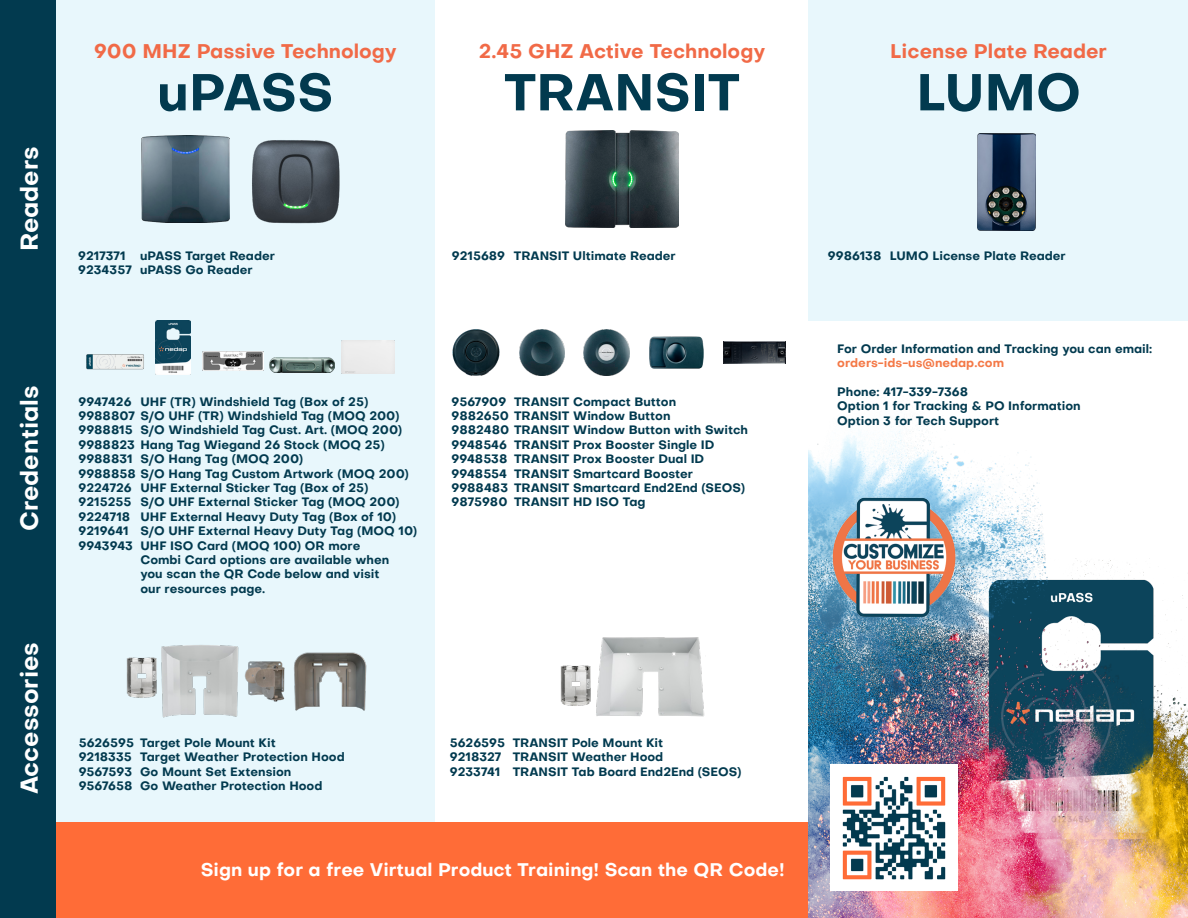
<style>
.page{position:relative;width:1188px;height:918px;background:#fff}
.page>*{position:absolute;margin:0;border:0;box-sizing:border-box;transform-origin:0 0}
.t1{font:700 51px "Objectivity";color:#023a4f}
.t2{font:700 24px "Objectivity";color:#fff}
.t3{font:700 19.5px "Objectivity";color:#f16a47}
.t4{font:700 18px "Objectivity";color:#fff}
.t5{font:700 12px/14.4px "Objectivity";color:#023a4f}
.s1{color:#f47947}
</style>
<div class="page">
<div style="left:56px;top:0;width:379px;height:918px;background:#e8f7fc"></div>
<div style="left:809px;top:0;width:379px;height:321px;background:#e8f7fc"></div>
<div style="left:0;top:822px;width:1188px;height:96px;background:#ff6c37"></div>
<div style="left:0;top:0;width:56px;height:918px;background:#023a4f"></div>
<img style="left:565px;top:130px;width:114px;height:98px">
<img style="left:142px;top:135px;width:35px;height:88px">
<img style="left:978px;top:133px;width:58px;height:97px">
<img style="left:202px;top:352px;width:61px;height:18px">
<img style="left:269px;top:357px;width:65px;height:15px">
<img style="left:156px;top:321px;width:35px;height:53px">
<img style="left:86px;top:354px;width:58px;height:16px">
<div style="left:342px;top:340px;width:52px;height:34px;background:#ececec"></div>
<img style="left:600px;top:637px;width:105px;height:80px">
<img style="left:560px;top:656px;width:57px;height:60px">
<img style="left:809px;top:424px;width:379px;height:494px">
<img style="left:830px;top:764px;width:128px;height:127px">
<img style="left:830px;top:495px;width:128px;height:123px">
<img style="left:583px;top:329px;width:47px;height:47px">
<img style="left:649px;top:337px;width:55px;height:32px">
<img style="left:723px;top:342px;width:62px;height:21px">
<img style="left:126px;top:657px;width:19px;height:41px">
<img style="left:145px;top:645px;width:100px;height:73px">
<img style="left:519px;top:329px;width:45px;height:47px">
<img style="left:452px;top:329px;width:48px;height:47px">
<img style="left:177px;top:135px;width:163px;height:89px">
<img style="left:294px;top:652px;width:72px;height:59px">
<img style="left:245px;top:661px;width:40px;height:41px">
<p class="t2" style="left:12px;top:251px;width:106px;rotate:-90deg">Readers</p>
<p class="t2" style="left:12px;top:531px;width:147px;rotate:-90deg">Credentials</p>
<p class="t2" style="left:12px;top:794px;width:154px;rotate:-90deg">Accessories</p>
<p class="t3" style="left:94px;top:37px;width:304px">900 MHZ Passive Technology</p>
<p class="t1" style="left:157px;top:56px;width:178px">uPASS</p>
<p class="t3" style="left:479px;top:37px;width:288px">2.45 GHZ Active Technology</p>
<p class="t1" style="left:504px;top:56px;width:237px">TRANSIT</p>
<p class="t3" style="left:890px;top:37px;width:218px">License Plate Reader</p>
<p class="t1" style="left:916px;top:56px;width:166px">LUMO</p>
<p class="t5" style="left:78px;top:248px;width:49px">9217371</p>
<p class="t5" style="left:78px;top:262px;width:55px">9234357</p>
<p class="t5" style="left:140px;top:248px;width:136px">uPASS Target Reader</p>
<p class="t5" style="left:140px;top:262px;width:114px">uPASS Go Reader</p>
<p class="t5" style="left:140px;top:394px;width:229px">UHF (TR) Windshield Tag (Box of 25)</p>
<p class="t5" style="left:140px;top:408px;width:260px">S/O UHF (TR) Windshield Tag (MOQ 200)</p>
<p class="t5" style="left:140px;top:423px;width:263px">S/O Windshield Tag Cust. Art. (MOQ 200)</p>
<p class="t5" style="left:140px;top:437px;width:246px">Hang Tag Wiegand 26 Stock (MOQ 25)</p>
<p class="t5" style="left:140px;top:452px;width:164px">S/O Hang Tag (MOQ 200)</p>
<p class="t5" style="left:79px;top:466px;width:332px">9988858 S/O Hang Tag Custom Artwork (MOQ 200)</p>
<p class="t5" style="left:140px;top:480px;width:230px">UHF External Sticker Tag (Box of 25)</p>
<p class="t5" style="left:140px;top:495px;width:261px">S/O UHF External Sticker Tag (MOQ 200)</p>
<p class="t5" style="left:140px;top:509px;width:257px">UHF External Heavy Duty Tag (Box of 10)</p>
<p class="t5" style="left:140px;top:524px;width:278px">S/O UHF External Heavy Duty Tag (MOQ 10)</p>
<p class="t5" style="left:140px;top:538px;width:222px">UHF ISO Card (MOQ 100) OR more</p>
<p class="t5" style="left:140px;top:552px;width:250px">Combi Card options are available when</p>
<p class="t5" style="left:140px;top:567px;width:241px">you scan the QR Code below and visit</p>
<p class="t5" style="left:140px;top:581px;width:126px">our resources page.</p>
<p class="t5" style="left:79px;top:394px;width:58px">9947426<br>9988807</p>
<p class="t5" style="left:79px;top:423px;width:58px">9988815<br>9988823</p>
<p class="t5" style="left:79px;top:452px;width:56px">9988831</p>
<p class="t5" style="left:79px;top:480px;width:56px">9224726<br>9215255<br>9224718<br>9219641<br>9943943</p>
<p class="t5" style="left:452px;top:248px;width:55px">9215689</p>
<p class="t5" style="left:514px;top:248px;width:163px">TRANSIT Ultimate Reader</p>
<p class="t5" style="left:828px;top:248px;width:55px">9986138</p>
<p class="t5" style="left:890px;top:248px;width:177px">LUMO License Plate Reader</p>
<p class="t5" style="left:514px;top:394px;width:164px">TRANSIT Compact Button</p>
<p class="t5" style="left:452px;top:408px;width:221px">9882650 TRANSIT Window Button</p>
<p class="t5" style="left:452px;top:423px;width:298px">9882480 TRANSIT Window Button with Switch</p>
<p class="t5" style="left:514px;top:437px;width:202px">TRANSIT Prox Booster Single ID</p>
<p class="t5" style="left:514px;top:452px;width:192px">TRANSIT Prox Booster Dual ID</p>
<p class="t5" style="left:514px;top:466px;width:180px">TRANSIT Smartcard Booster</p>
<p class="t5" style="left:514px;top:480px;width:233px">TRANSIT Smartcard End2End (SEOS)</p>
<p class="t5" style="left:514px;top:495px;width:133px">TRANSIT HD ISO Tag</p>
<p class="t5" style="left:452px;top:394px;width:56px">9567909</p>
<p class="t5" style="left:452px;top:437px;width:58px;text-align:justify">9948546<br>9948538<br>9948554<br>9988483<br>9875980</p>
<p class="t5" style="left:837px;top:341px;width:316px">For Order Information and Tracking you can email: <span class="s1">orders-ids-us@nedap.com</span></p>
<p class="t5" style="left:837px;top:384px;width:132px">Phone: 417-339-7368</p>
<p class="t5" style="left:837px;top:399px;width:245px">Option 1 for Tracking &amp; PO Information</p>
<p class="t5" style="left:837px;top:413px;width:163px">Option 3 for Tech Support</p>
<p class="t5" style="left:140px;top:735px;width:206px">Target Pole Mount Kit<br>Target Weather Protection Hood<br>Go Mount Set Extension<br>Go Weather Protection Hood</p>
<p class="t5" style="left:79px;top:735px;width:57px">5626595<br>9218335<br>9567593<br>9567658</p>
<p class="t5" style="left:450px;top:735px;width:57px">5626595</p>
<p class="t5" style="left:450px;top:750px;width:53px">9218327</p>
<p class="t5" style="left:450px;top:764px;width:52px">9233741</p>
<p class="t5" style="left:513px;top:735px;width:230px">TRANSIT Pole Mount Kit<br>TRANSIT Weather Hood<br>TRANSIT Tab Board End2End (SEOS)</p>
<p class="t4" style="left:201px;top:857px;width:585px">Sign up for a free Virtual Product Training! Scan the QR Code!</p>
</div>
